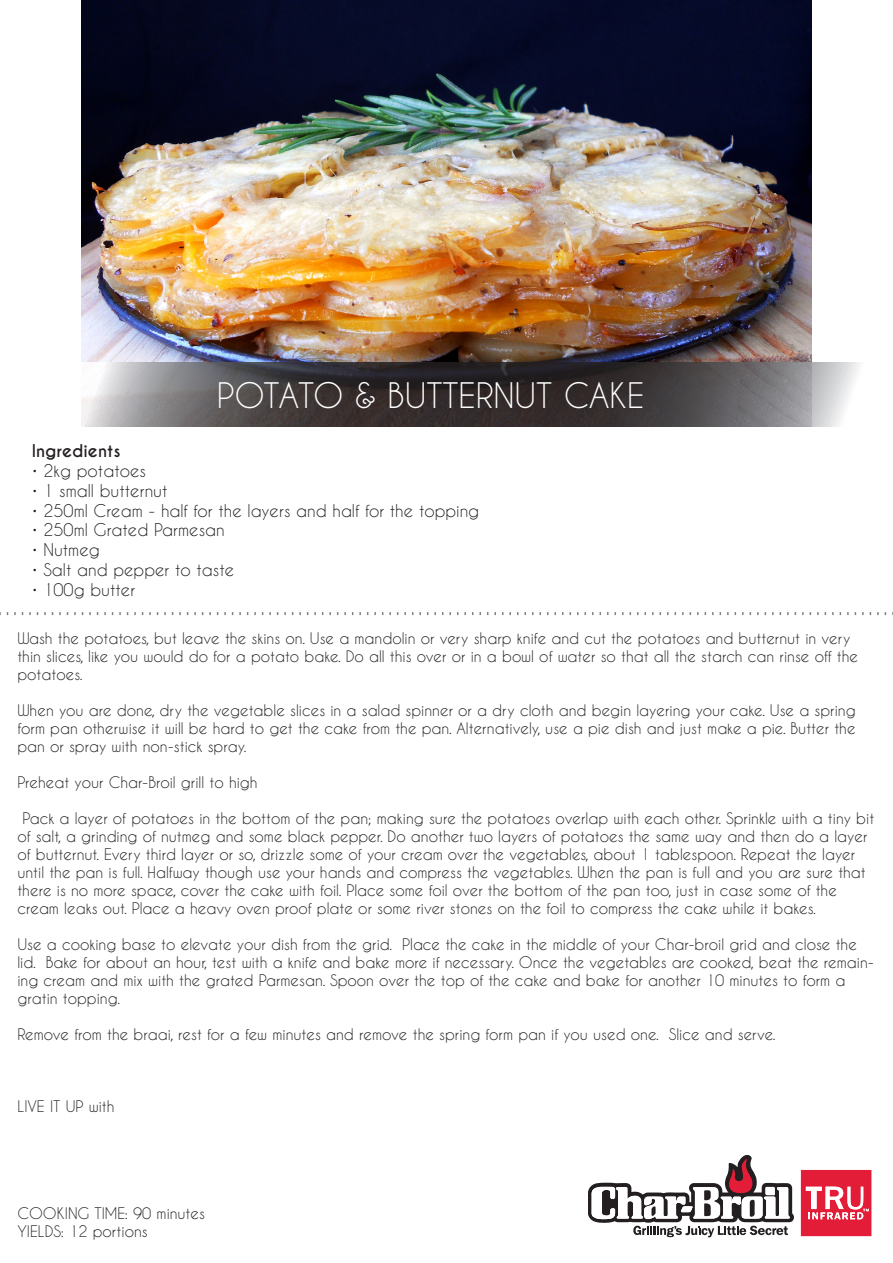
<style>
.page{position:relative;width:893px;height:1263px;background:#fff}
.page>*{position:absolute;margin:0;border:0;box-sizing:border-box;transform-origin:0 0}
.t1{font:33px "Caviar Dreams";color:#fff}
.t2{font:16.5px "Caviar Dreams";color:#231f20}
.t3{font:700 16.5px "Caviar Dreams";color:#231f20}
.t4{font:15px/18px "Caviar Dreams";color:#231f20}
</style>
<div class="page">
<svg style="left:7px;top:612px;width:886px;height:3px"></svg>
<svg style="left:588px;top:1154px;width:283px;height:83px"></svg>
<img style="left:82px;top:0;width:729px;height:363px">
<svg style="left:81px;top:363px;width:778px;height:64px;background:#5d595b"></svg>
<h1 class="t1" style="left:217px;top:376px;width:429px">POTATO &amp; BUTTERNUT CAKE</h1>
<p class="t3" style="left:32px;top:441px;width:90px">Ingredients</p>
<p class="t2" style="left:32px;top:461px;width:116px">• 2kg potatoes</p>
<p class="t2" style="left:32px;top:480px;width:137px">• 1 small butternut</p>
<p class="t2" style="left:32px;top:500px;width:449px">• 250ml Cream - half for the layers and half for the topping</p>
<p class="t2" style="left:32px;top:520px;width:195px">• 250ml Grated Parmesan</p>
<p class="t2" style="left:32px;top:540px;width:70px">• Nutmeg</p>
<p class="t2" style="left:32px;top:560px;width:204px">• Salt and pepper to taste</p>
<p class="t2" style="left:32px;top:579px;width:105px">• 100g butter</p>
<p class="t4" style="left:17px;top:629px;width:842px">Wash the potatoes, but leave the skins on. Use a mandolin or very sharp knife and cut the potatoes and butternut in very thin slices, like you would do for a potato bake. Do all this over or in a bowl of water so that all the starch can rinse off the potatoes.</p>
<p class="t4" style="left:17px;top:701px;width:840px;text-align:justify">When you are done, dry the vegetable slices in a salad spinner or a dry cloth and begin layering your cake. Use a spring form pan otherwise it will be hard to get the cake from the pan. Alternatively, use a pie dish and just make a pie. Butter the pan or spray with non-stick spray.</p>
<p class="t4" style="left:17px;top:773px;width:242px">Preheat your Char-Broil grill to high</p>
<p class="t4" style="left:17px;top:809px;width:858px;text-indent:5px">Pack a layer of potatoes in the bottom of the pan; making sure the potatoes overlap with each other. Sprinkle with a tiny bit of salt, a grinding of nutmeg and some black pepper. Do another two layers of potatoes the same way and then do a layer of butternut. Every third layer or so, drizzle some of your cream over the vegetables, about 1 tablespoon. Repeat the layer until the pan is full. Halfway though use your hands and compress the vegetables. When the pan is full and you are sure that there is no more space, cover the cake with foil. Place some foil over the bottom of the pan too, just in case some of the cream leaks out. Place a heavy oven proof plate or some river stones on the foil to compress the cake while it bakes.</p>
<p class="t4" style="left:17px;top:935px;width:858px">Use a cooking base to elevate your dish from the grid. Place the cake in the middle of your Char-broil grid and close the lid. Bake for about an hour, test with a knife and bake more if necessary. Once the vegetables are cooked, beat the remain&shy;ing cream and mix with the grated Parmesan. Spoon over the top of the cake and bake for another 10 minutes to form a gratin topping.</p>
<p class="t4" style="left:17px;top:1025px;width:760px">Remove from the braai, rest for a few minutes and remove the spring form pan if you used one. Slice and serve.</p>
<p class="t4" style="left:17px;top:1097px;width:99px">LIVE IT UP with</p>
<p class="t4" style="left:17px;top:1204px;width:189px">COOKING TIME: 90 minutes<br>YIELDS: 12 portions</p>
</div>
